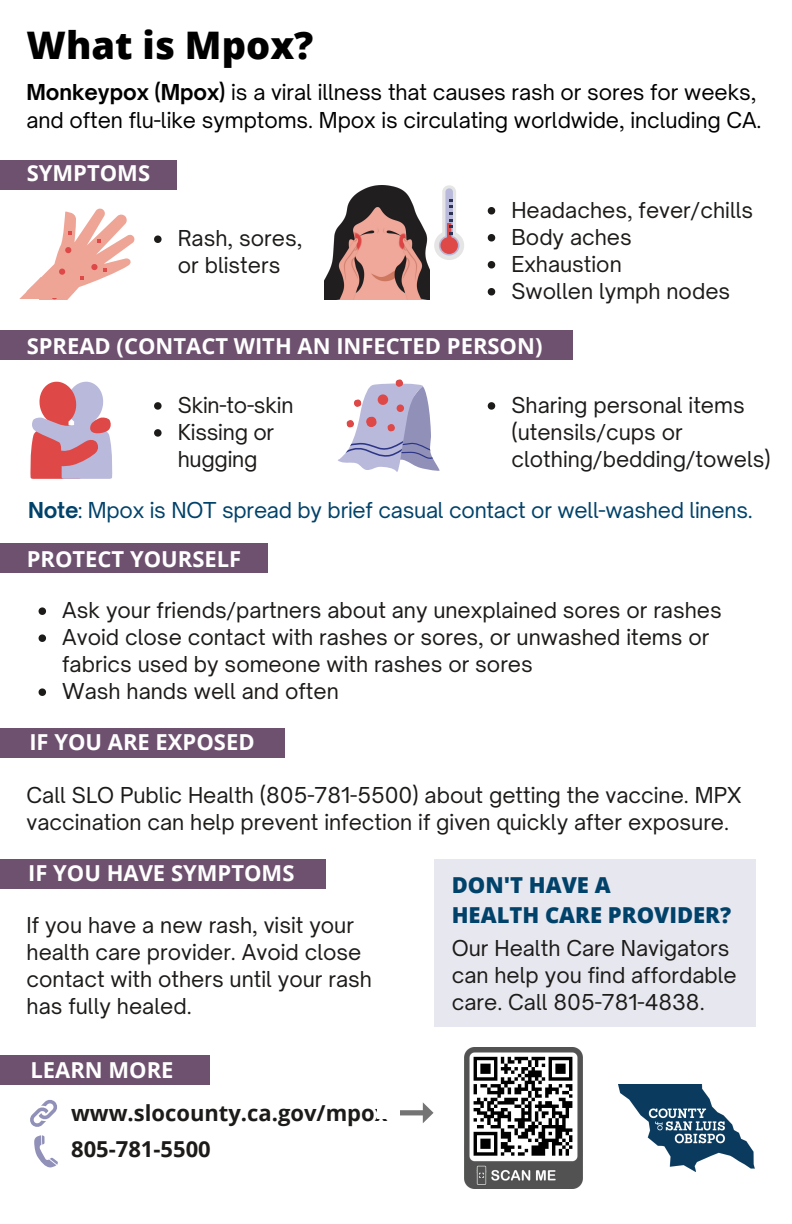
<style>
.page{position:relative;width:792px;height:1224px;background:#fff}
.page>*{position:absolute;margin:0;border:0;box-sizing:border-box;transform-origin:0 0}
.t1{font:800 38px "Open Sans";color:#000}
.t2{font:700 22px "Open Sans";color:#fff}
.t3{font:700 22px "Open Sans";color:#1d1b19}
.t4{font:800 22px/30px "Open Sans";color:#01426a}
.t5{font:21px/27px "Open Sauce One";color:#1d1b19}
.t6{font:21px/28.4px "Open Sauce One";letter-spacing:-.005em;color:#000}
.t7{font:21px "Open Sauce One";letter-spacing:-.01em;color:#01426a}
.s1{font-weight:700}
</style>
<div class="page">
<svg style="left:19px;top:208px;width:116px;height:91px"></svg>
<img style="left:324px;top:185px;width:105px;height:114px">
<div style="left:434px;top:231px;width:30px;height:29px;background:#e5e5e5;border-radius:50%"></div>
<div style="left:442px;top:185px;width:14px;height:60px;background:#e5e5e5;border-radius:7px"></div>
<div style="left:445px;top:188px;width:8px;height:54px;background:#b9b9db;border-radius:4px"></div>
<svg style="left:439px;top:235px;width:21px;height:21px"></svg>
<div style="left:440px;top:237px;width:18px;height:17px;background:#de4948;border-radius:50%"></div>
<svg style="left:447px;top:199px;width:6px;height:39px"></svg>
<svg style="left:30px;top:381px;width:83px;height:98px;background:#d396a4"></svg>
<img style="left:464px;top:1047px;width:119px;height:141px">
<svg style="left:30px;top:1100px;width:27px;height:27px"></svg>
<svg style="left:34px;top:1135px;width:24px;height:33px"></svg>
<img style="left:618px;top:1085px;width:137px;height:87px">
<div style="left:0;top:160px;width:177px;height:30px;background:#6e516f"></div>
<div style="left:434px;top:859px;width:321px;height:168px;background:#e7e7ef"></div>
<div style="left:0;top:330px;width:573px;height:30px;background:#6e516f"></div>
<div style="left:0;top:728px;width:284px;height:30px;background:#6e516f"></div>
<div style="left:0;top:1055px;width:210px;height:30px;background:#6e516f"></div>
<div style="left:0;top:859px;width:326px;height:30px;background:#6e516f"></div>
<div style="left:0;top:543px;width:268px;height:30px;background:#6e516f"></div>
<svg style="left:400px;top:1102px;width:34px;height:21px"></svg>
<svg style="left:39px;top:607px;width:7px;height:8px"></svg>
<svg style="left:39px;top:634px;width:7px;height:8px"></svg>
<svg style="left:39px;top:688px;width:7px;height:8px"></svg>
<svg style="left:154px;top:235px;width:8px;height:8px"></svg>
<svg style="left:488px;top:207px;width:7px;height:8px"></svg>
<svg style="left:488px;top:234px;width:7px;height:8px"></svg>
<svg style="left:488px;top:261px;width:7px;height:8px"></svg>
<svg style="left:488px;top:288px;width:7px;height:8px"></svg>
<svg style="left:154px;top:402px;width:8px;height:8px"></svg>
<svg style="left:154px;top:429px;width:8px;height:8px"></svg>
<svg style="left:488px;top:402px;width:7px;height:8px"></svg>
<svg style="left:338px;top:379px;width:102px;height:93px"></svg>
<div style="left:378px;top:394px;width:10px;height:11px;background:#de4948;border-radius:50%"></div>
<h1 class="t1" style="left:27px;top:18px;width:288px">What is Mpox?</h1>
<p class="t6" style="left:27px;top:77px;width:737px"><span class="s1">Monkeypox (Mpox)</span> is a viral illness that causes rash or sores for weeks, and often flu-like symptoms. Mpox is circulating worldwide, including CA.</p>
<p class="t2" style="left:27px;top:158px;width:125px">SYMPTOMS</p>
<p class="t5" style="left:178px;top:224px;width:126px">Rash, sores, or blisters</p>
<p class="t5" style="left:511px;top:196px;width:243px">Headaches, fever/chills<br>Body aches<br>Exhaustion<br>Swollen lymph nodes</p>
<p class="t2" style="left:27px;top:330px;width:517px">SPREAD (CONTACT WITH AN INFECTED PERSON)</p>
<p class="t5" style="left:178px;top:391px;width:117px">Skin-to-skin<br>Kissing or hugging</p>
<p class="t5" style="left:511px;top:391px;width:261px">Sharing personal items (utensils/cups or clothing/bedding/towels)</p>
<p class="t7" style="left:28px;top:497px;width:726px"><span class="s1">Note</span>: Mpox is NOT spread by brief casual contact or well-washed linens.</p>
<p class="t2" style="left:27px;top:543px;width:216px">PROTECT YOURSELF</p>
<p class="t5" style="left:62px;top:596px;width:661px">Ask your friends/partners about any unexplained sores or rashes Avoid close contact with rashes or sores, or unwashed items or fabrics used by someone with rashes or sores<br>Wash hands well and often</p>
<p class="t2" style="left:29px;top:727px;width:227px">IF YOU ARE EXPOSED</p>
<p class="t5" style="left:27px;top:781px;width:716px">Call SLO Public Health (805-781-5500) about getting the vaccine. MPX vaccination can help prevent infection if given quickly after exposure.</p>
<p class="t2" style="left:28px;top:857px;width:268px">IF YOU HAVE SYMPTOMS</p>
<p class="t5" style="left:27px;top:911px;width:347px">If you have a new rash, visit your health care provider. Avoid close contact with others until your rash has fully healed.</p>
<p class="t2" style="left:30px;top:1055px;width:145px">LEARN MORE</p>
<p class="t3" style="left:71px;top:1097px;width:318px">www.slocounty.ca.gov/mpox</p>
<p class="t3" style="left:71px;top:1133px;width:141px">805-781-5500</p>
<p class="t4" style="left:452px;top:870px;width:281px">DON'T HAVE A<br>HEALTH CARE PROVIDER?</p>
<p class="t5" style="left:452px;top:934px;width:287px">Our Health Care Navigators can help you find affordable care. Call 805-781-4838.</p>
</div>
